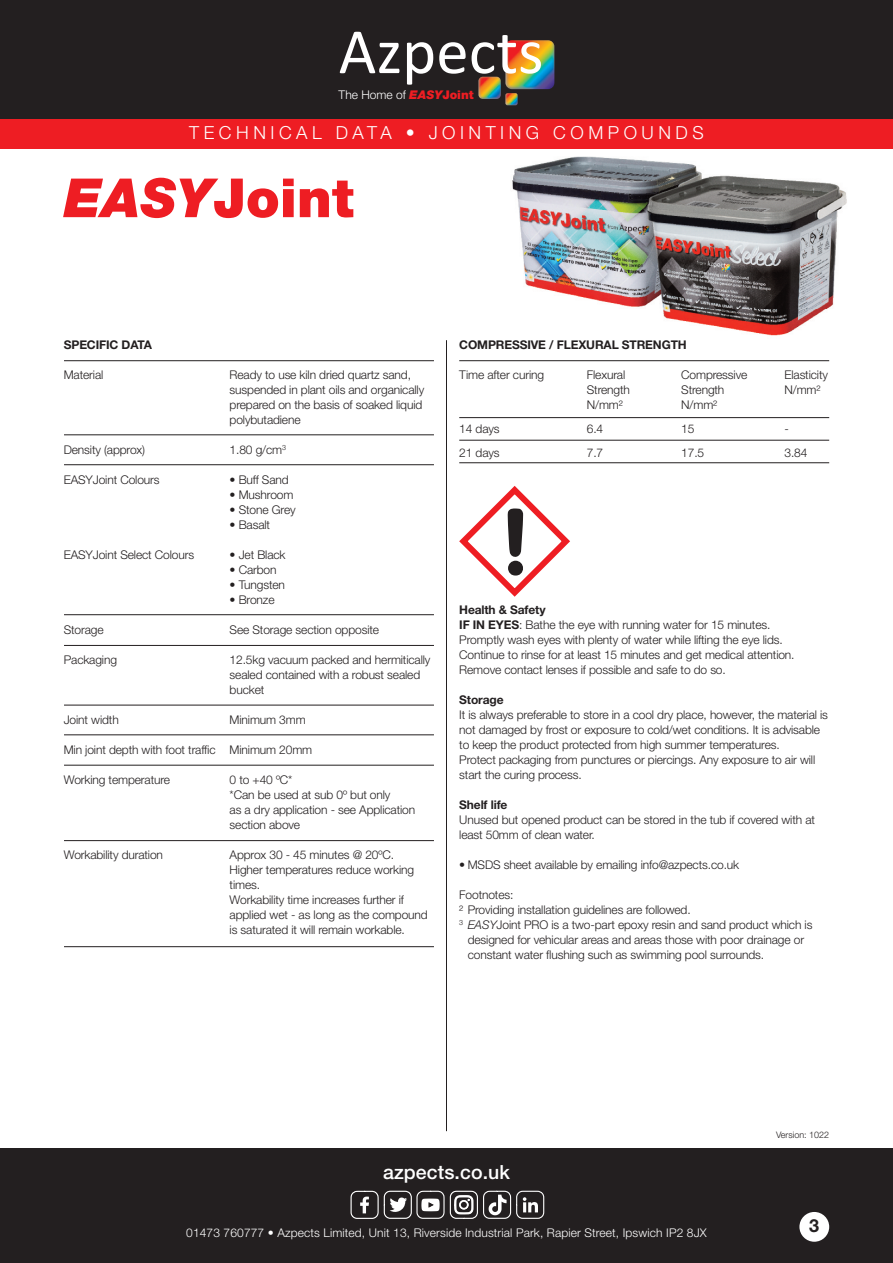
<style>
.page{position:relative;width:893px;height:1263px;background:#fff}
.page>*{position:absolute;margin:0;border:0;box-sizing:border-box;transform-origin:0 0}
.t1{font:65.1px "Calibri";color:#fff}
.t2{font:900 54px "Helvetica Neue LT Std";color:#ee1d23}
.t3{font:500 19.5px "Helvetica Neue LT Std";letter-spacing:.005em;color:#fff}
.t4{font:300 18px "Helvetica Neue LT Std";letter-spacing:.25em;color:#fff}
.t5{font:700 18px "Helvetica Neue LT Std";color:#231f20}
.t6{font:300 12px/15px "Helvetica Neue LT Std";letter-spacing:-.01em;color:#231f20}
.t7{font:300 12px "Helvetica Neue LT Std";letter-spacing:.01em;color:#fff}
.t8{font:700 12px "Helvetica Neue LT Std";letter-spacing:-.01em;color:#231f20}
.t9{font:300 9px "Helvetica Neue LT Std";color:#231f20}
.s1{font-weight:900;font-style:italic;color:#ee1d23}
.s2{font-weight:900;color:#ee1d23}
.s3{font-weight:700;font-stretch:condensed}
.s4{font-style:italic}
.s5{font-weight:700}
</style>
<div class="page">
<div style="left:0;top:0;width:893px;height:119px;background:#231f20"></div>
<img style="left:478px;top:77px;width:23px;height:22px;border-radius:4px">
<svg style="left:505px;top:93px;width:13px;height:12px"></svg>
<img style="left:505px;top:40px;width:49px;height:49px;border-radius:6px">
<div style="left:0;top:119px;width:893px;height:30px;background:#ee1d23"></div>
<div style="left:0;top:1148px;width:893px;height:115px;background:#231f20"></div>
<svg style="left:350px;top:1191px;width:195px;height:28px"></svg>
<hr style="left:446px;top:340px;width:1px;height:791px;background:#231f20">
<div style="left:799px;top:1212px;width:30px;height:30px;background:#fff;border-radius:50%"></div>
<img style="left:514px;top:156px;width:188px;height:18px">
<img style="left:512px;top:174px;width:134px;height:133px">
<img style="left:646px;top:174px;width:201px;height:162px">
<hr style="left:64px;top:434px;width:370px;height:1px;background:#231f20">
<hr style="left:64px;top:464px;width:370px;height:1px;background:#231f20">
<hr style="left:64px;top:614px;width:370px;height:1px;background:#231f20">
<hr style="left:64px;top:645px;width:370px;height:1px;background:#231f20">
<hr style="left:64px;top:360px;width:370px;height:1px;background:#231f20">
<hr style="left:64px;top:705px;width:370px;height:1px;background:#231f20">
<hr style="left:64px;top:734px;width:370px;height:1px;background:#231f20">
<hr style="left:64px;top:765px;width:370px;height:1px;background:#231f20">
<hr style="left:64px;top:840px;width:370px;height:1px;background:#231f20">
<hr style="left:64px;top:946px;width:370px;height:1px;background:#231f20">
<hr style="left:459px;top:360px;width:370px;height:1px;background:#231f20">
<hr style="left:459px;top:417px;width:370px;height:1px;background:#231f20">
<hr style="left:459px;top:440px;width:370px;height:1px;background:#231f20">
<hr style="left:459px;top:462px;width:370px;height:1px;background:#231f20">
<svg style="left:459px;top:486px;width:111px;height:111px"></svg>
<h1 class="t1" style="left:339px;top:13px;width:206px">Azpects</h1>
<p class="t7" style="left:339px;top:90px;width:137px">The Home of <span class="s1">EASY</span><span class="s2">Joint</span></p>
<h3 class="t4" style="left:189px;top:126px;width:516px">TECHNICAL DATA <span class="s3">•</span> JOINTING COMPOUNDS</h3>
<h2 class="t2" style="left:64px;top:179px;width:292px"><span class="s4">EASY</span>Joint</h2>
<p class="t8" style="left:64px;top:340px;width:90px">SPECIFIC DATA</p>
<p class="t6" style="left:64px;top:368px;width:41px">Material</p>
<p class="t6" style="left:230px;top:368px;width:196px">Ready to use kiln dried quartz sand, suspended in plant oils and organically prepared on the basis of soaked liquid polybutadiene</p>
<p class="t6" style="left:64px;top:443px;width:83px">Density (approx)</p>
<p class="t6" style="left:230px;top:443px;width:58px">1.80 g/cm<sup>3</sup></p>
<p class="t6" style="left:64px;top:473px;width:97px">EASYJoint Colours</p>
<p class="t6" style="left:230px;top:473px;width:61px">• Buff Sand</p>
<p class="t6" style="left:230px;top:488px;width:65px">• Mushroom</p>
<p class="t6" style="left:230px;top:503px;width:68px">• Stone Grey</p>
<p class="t6" style="left:230px;top:518px;width:42px">• Basalt</p>
<p class="t6" style="left:64px;top:548px;width:132px">EASYJoint Select Colours</p>
<p class="t6" style="left:230px;top:548px;width:57px">• Jet Black</p>
<p class="t6" style="left:230px;top:563px;width:48px">• Carbon</p>
<p class="t6" style="left:230px;top:578px;width:57px">• Tungsten</p>
<p class="t6" style="left:230px;top:593px;width:46px">• Bronze</p>
<p class="t6" style="left:64px;top:623px;width:41px">Storage</p>
<p class="t6" style="left:230px;top:623px;width:151px">See Storage section opposite</p>
<p class="t6" style="left:64px;top:653px;width:55px">Packaging</p>
<p class="t6" style="left:230px;top:653px;width:202px">12.5kg vacuum packed and hermitically sealed contained with a robust sealed bucket</p>
<p class="t6" style="left:64px;top:713px;width:57px">Joint width</p>
<p class="t6" style="left:230px;top:713px;width:78px">Minimum 3mm</p>
<p class="t6" style="left:64px;top:743px;width:250px">Min joint depth with foot traffic Minimum 20mm</p>
<p class="t6" style="left:64px;top:773px;width:108px">Working temperature</p>
<p class="t6" style="left:230px;top:773px;width:187px">0 to +40 ºC*<br>*Can be used at sub 0º but only<br>as a dry application - see Application section above</p>
<p class="t6" style="left:64px;top:848px;width:101px">Workability duration</p>
<p class="t6" style="left:230px;top:848px;width:200px">Approx 30 - 45 minutes @ 20ºC.<br>Higher temperatures reduce working times.<br>Workability time increases further if applied wet - as long as the compound is saturated it will remain workable.</p>
<p class="t8" style="left:459px;top:340px;width:229px">COMPRESSIVE / FLEXURAL STRENGTH</p>
<p class="t6" style="left:459px;top:368px;width:86px">Time after curing</p>
<p class="t6" style="left:587px;top:368px;width:40px">Flexural</p>
<p class="t6" style="left:681px;top:368px;width:68px">Compressive</p>
<p class="t6" style="left:784px;top:368px;width:45px">Elasticity</p>
<p class="t6" style="left:587px;top:383px;width:45px">Strength</p>
<p class="t6" style="left:681px;top:383px;width:45px">Strength</p>
<p class="t6" style="left:784px;top:383px;width:37px">N/mm²</p>
<p class="t6" style="left:587px;top:398px;width:37px">N/mm²</p>
<p class="t6" style="left:681px;top:398px;width:37px">N/mm²</p>
<p class="t6" style="left:459px;top:422px;width:42px">14 days</p>
<p class="t6" style="left:587px;top:422px;width:18px">6.4</p>
<p class="t6" style="left:681px;top:422px;width:15px">15</p>
<p class="t6" style="left:784px;top:422px;width:6px">-</p>
<p class="t6" style="left:459px;top:446px;width:42px">21 days</p>
<p class="t6" style="left:587px;top:446px;width:18px">7.7</p>
<p class="t6" style="left:681px;top:446px;width:24px">17.5</p>
<p class="t6" style="left:784px;top:446px;width:24px">3.84</p>
<p class="t6" style="left:459px;top:603px;width:337px"><span class="s5">HEALTH &amp; SAFETY<br>IF IN EYES</span>: Bathe the eye with running water for 15 minutes.<br>Promptly wash eyes with plenty of water while lifting the eye lids.<br>Continue to rinse for at least 15 minutes and get medical attention.<br>Remove contact lenses if possible and safe to do so.</p>
<p class="t8" style="left:459px;top:695px;width:46px">STORAGE</p>
<p class="t6" style="left:459px;top:708px;width:370px">It is always preferable to store in a cool dry place, however, the material is not damaged by frost or exposure to cold/wet conditions. It is advisable to keep the product protected from high summer temperatures.<br>Protect packaging from punctures or piercings. Any exposure to air will start the curing process.</p>
<p class="t8" style="left:459px;top:800px;width:50px">SHELF LIFE</p>
<p class="t6" style="left:459px;top:813px;width:357px">Unused but opened product can be stored in the tub if covered with at least 50mm of clean water.</p>
<p class="t6" style="left:459px;top:858px;width:281px">• MSDS sheet available by emailing info@azpects.co.uk</p>
<p class="t6" style="left:459px;top:888px;width:56px">Footnotes:</p>
<p class="t6" style="left:459px;top:903px;width:233px">2 Providing installation guidelines are followed.</p>
<p class="t6" style="left:459px;top:918px;width:355px"><sup>3</sup> <span class="s4">EASY</span>Joint PRO is a two-part epoxy resin and sand product which is</p>
<p class="t6" style="left:468px;top:933px;width:338px">designed for vehicular areas and areas those with poor drainage or</p>
<p class="t6" style="left:468px;top:948px;width:298px">constant water flushing such as swimming pool surrounds.</p>
<p class="t9" style="left:776px;top:1131px;width:55px">Version: 1022</p>
<h3 class="t3" style="left:383px;top:1165px;width:128px">azpects.co.uk</h3>
<p class="t7" style="left:186px;top:1228px;width:522px">01473 760777 <span class="s3">•</span> Azpects Limited, Unit 13, Riverside Industrial Park, Rapier Street, Ipswich IP2 8JX</p>
<h3 class="t5" style="left:809px;top:1219px;width:12px">3</h3>
</div>
